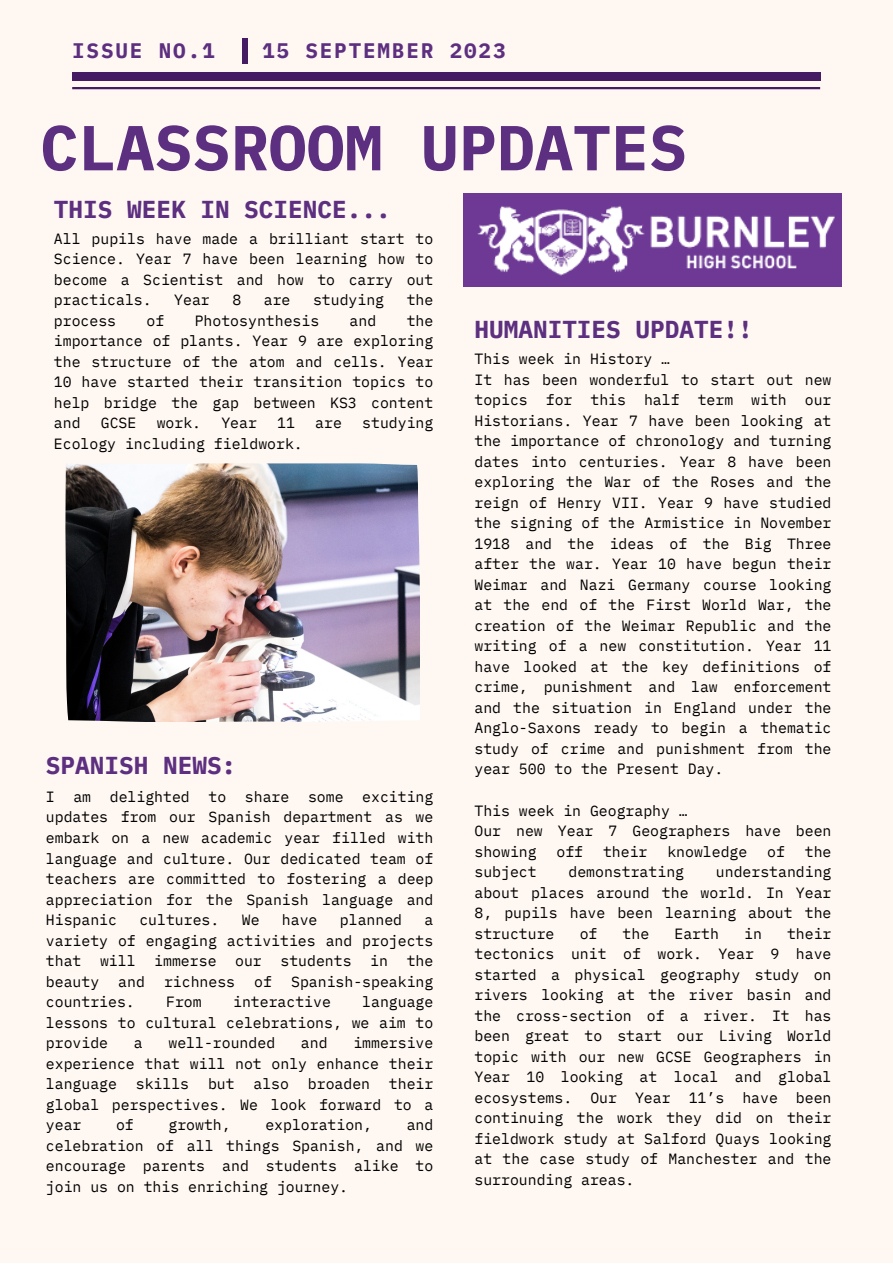
<style>
.page{position:relative;width:893px;height:1264px;background:#fff}
.page>*{position:absolute;margin:0;border:0;box-sizing:border-box;transform-origin:0 0}
.t1{font:700 63.3px "IBM Plex Mono";color:#5d2f80}
.t2{font:700 24.45px "IBM Plex Mono";color:#5d2f80}
.t3{font:700 21px "IBM Plex Mono";letter-spacing:.09em;color:#5d2f80}
.t4{font:14.85px/20.5px "IBM Plex Mono";color:#000;text-align:justify}
</style>
<div class="page">
<div style="left:0;top:0;width:892px;height:1262px;background:#fff8f2"></div>
<div style="left:72px;top:72px;width:748px;height:9px;background:#451c64"></div>
<hr style="left:72px;top:87px;width:748px;height:2px;background:#451c64">
<div style="left:242px;top:38px;width:6px;height:25px;background:#451c64"></div>
<img style="left:65px;top:463px;width:355px;height:259px">
<img style="left:464px;top:194px;width:377px;height:92px">
<p class="t3" style="left:72px;top:36px;width:144px">ISSUE NO.1</p>
<p class="t3" style="left:262px;top:36px;width:245px">15 SEPTEMBER 2023</p>
<p class="t1" style="left:40px;top:105px;width:648px">CLASSROOM UPDATES</p>
<p class="t2" style="left:54px;top:192px;width:338px">THIS WEEK IN SCIENCE...</p>
<p class="t4" style="left:54px;top:228px;width:381px">All pupils have made a brilliant start to Science. Year 7 have been learning how to become a Scientist and how to carry out practicals.</p>
<p class="t4" style="left:174px;top:289px;width:37px">Year</p>
<p class="t4" style="left:232px;top:289px;width:10px">8</p>
<p class="t4" style="left:264px;top:289px;width:28px">are</p>
<p class="t4" style="left:313px;top:289px;width:73px">studying</p>
<p class="t4" style="left:406px;top:289px;width:28px">the</p>
<p class="t4" style="left:54px;top:310px;width:64px">process</p>
<p class="t4" style="left:146px;top:310px;width:19px">of</p>
<p class="t4" style="left:195px;top:310px;width:126px">Photosynthesis</p>
<p class="t4" style="left:349px;top:310px;width:28px">and</p>
<p class="t4" style="left:54px;top:310px;width:381px;text-indent:353px">the importance of plants. Year 9 are exploring the structure of the atom and cells. Year 10 have started their transition topics to help bridge the gap between KS3 content and</p>
<p class="t4" style="left:101px;top:412px;width:37px">GCSE</p>
<p class="t4" style="left:157px;top:412px;width:46px">work.</p>
<p class="t4" style="left:221px;top:412px;width:37px">Year</p>
<p class="t4" style="left:277px;top:412px;width:19px">11</p>
<p class="t4" style="left:315px;top:412px;width:28px">are</p>
<p class="t4" style="left:362px;top:412px;width:73px">studying</p>
<p class="t4" style="left:54px;top:433px;width:250px">Ecology including fieldwork.</p>
<p class="t2" style="left:46px;top:748px;width:192px">SPANISH NEWS:</p>
<p class="t4" style="left:46px;top:786px;width:10px">I</p>
<p class="t4" style="left:73px;top:786px;width:19px">am</p>
<p class="t4" style="left:110px;top:786px;width:81px">delighted</p>
<p class="t4" style="left:208px;top:786px;width:19px">to</p>
<p class="t4" style="left:245px;top:786px;width:46px">share</p>
<p class="t4" style="left:308px;top:786px;width:37px">some</p>
<p class="t4" style="left:46px;top:786px;width:389px;text-indent:316px">exciting updates from our Spanish department as we embark on a new academic year filled with language and culture. Our dedicated team of teachers are committed to fostering a deep appreciation for the Spanish language and Hispanic</p>
<p class="t4" style="left:139px;top:909px;width:81px">cultures.</p>
<p class="t4" style="left:242px;top:909px;width:19px">We</p>
<p class="t4" style="left:282px;top:909px;width:37px">have</p>
<p class="t4" style="left:340px;top:909px;width:64px">planned</p>
<p class="t4" style="left:46px;top:909px;width:389px;text-indent:378px">a variety of engaging activities and projects that</p>
<p class="t4" style="left:100px;top:950px;width:37px">will</p>
<p class="t4" style="left:154px;top:950px;width:64px">immerse</p>
<p class="t4" style="left:235px;top:950px;width:28px">our</p>
<p class="t4" style="left:280px;top:950px;width:73px">students</p>
<p class="t4" style="left:370px;top:950px;width:19px">in</p>
<p class="t4" style="left:406px;top:950px;width:28px">the</p>
<p class="t4" style="left:46px;top:970px;width:55px">beauty</p>
<p class="t4" style="left:118px;top:970px;width:28px">and</p>
<p class="t4" style="left:164px;top:970px;width:73px">richness</p>
<p class="t4" style="left:254px;top:970px;width:19px">of</p>
<p class="t4" style="left:291px;top:970px;width:144px">Spanish-speaking</p>
<p class="t4" style="left:46px;top:991px;width:90px">countries.</p>
<p class="t4" style="left:166px;top:991px;width:37px">From</p>
<p class="t4" style="left:233px;top:991px;width:99px">interactive</p>
<p class="t4" style="left:46px;top:991px;width:389px;text-indent:316px">language lessons to cultural celebrations, we aim to provide</p>
<p class="t4" style="left:46px;top:1032px;width:389px;text-indent:307px">immersive experience that will not only enhance their language</p>
<p class="t4" style="left:134px;top:1032px;width:10px">a</p>
<p class="t4" style="left:168px;top:1032px;width:108px">well-rounded</p>
<p class="t4" style="left:301px;top:1032px;width:28px">and</p>
<p class="t4" style="left:46px;top:1073px;width:389px;text-indent:343px">their global perspectives. We look forward to a year</p>
<p class="t4" style="left:136px;top:1073px;width:55px">skills</p>
<p class="t4" style="left:208px;top:1073px;width:28px">but</p>
<p class="t4" style="left:253px;top:1073px;width:37px">also</p>
<p class="t4" style="left:308px;top:1073px;width:64px">broaden</p>
<p class="t4" style="left:116px;top:1114px;width:19px">of</p>
<p class="t4" style="left:168px;top:1114px;width:64px">growth,</p>
<p class="t4" style="left:265px;top:1114px;width:108px">exploration,</p>
<p class="t4" style="left:46px;top:1114px;width:389px;text-indent:361px">and celebration of all things Spanish, and we encourage parents and students alike to join us on this enriching journey.</p>
<p class="t2" style="left:474px;top:313px;width:280px">HUMANITIES UPDATE!!</p>
<p class="t4" style="left:474px;top:348px;width:197px">This week in History …</p>
<p class="t4" style="left:474px;top:369px;width:358px">It has been wonderful to start out new topics for this half term with our Historians. Year 7 have been looking at the importance of chronology and turning dates into centuries. Year 8 have been exploring the War of the Roses and the reign of Henry VII. Year 9 have studied the signing of the Armistice in November 1918 and the ideas of the Big Three after the war. Year 10 have begun their Weimar and Nazi Germany course looking at the end of the First World War, the creation of the Weimar Republic and the writing of a new constitution. Year 11 have looked at the key definitions of crime, punishment and law enforcement and the situation in England under the Anglo-Saxons ready to begin a thematic study of crime and punishment from the year 500 to the Present Day.</p>
<p class="t4" style="left:474px;top:799px;width:215px">This week in Geography …</p>
<p class="t4" style="left:474px;top:820px;width:358px">Our new Year 7 Geographers have been showing</p>
<p class="t4" style="left:556px;top:840px;width:28px">off</p>
<p class="t4" style="left:603px;top:840px;width:46px">their</p>
<p class="t4" style="left:667px;top:840px;width:81px">knowledge</p>
<p class="t4" style="left:767px;top:840px;width:19px">of</p>
<p class="t4" style="left:804px;top:840px;width:28px">the</p>
<p class="t4" style="left:474px;top:861px;width:358px;text-indent:241px">understanding about places around the world. In Year 8, pupils have been learning about the structure</p>
<p class="t4" style="left:474px;top:861px;width:64px">subject</p>
<p class="t4" style="left:568px;top:861px;width:117px">demonstrating</p>
<p class="t4" style="left:474px;top:922px;width:358px;text-indent:312px">their tectonics unit of work. Year 9 have started a physical geography study on rivers looking at the river basin and the cross-section of a river. It has been great to start our Living World topic with our new GCSE Geographers in Year 10 looking at local and global ecosystems. Our Year 11’s have been continuing the work they did on their fieldwork study at Salford Quays looking at the case study of Manchester and the surrounding areas.</p>
<p class="t4" style="left:579px;top:922px;width:19px">of</p>
<p class="t4" style="left:622px;top:922px;width:28px">the</p>
<p class="t4" style="left:674px;top:922px;width:46px">Earth</p>
<p class="t4" style="left:744px;top:922px;width:19px">in</p>
</div>
